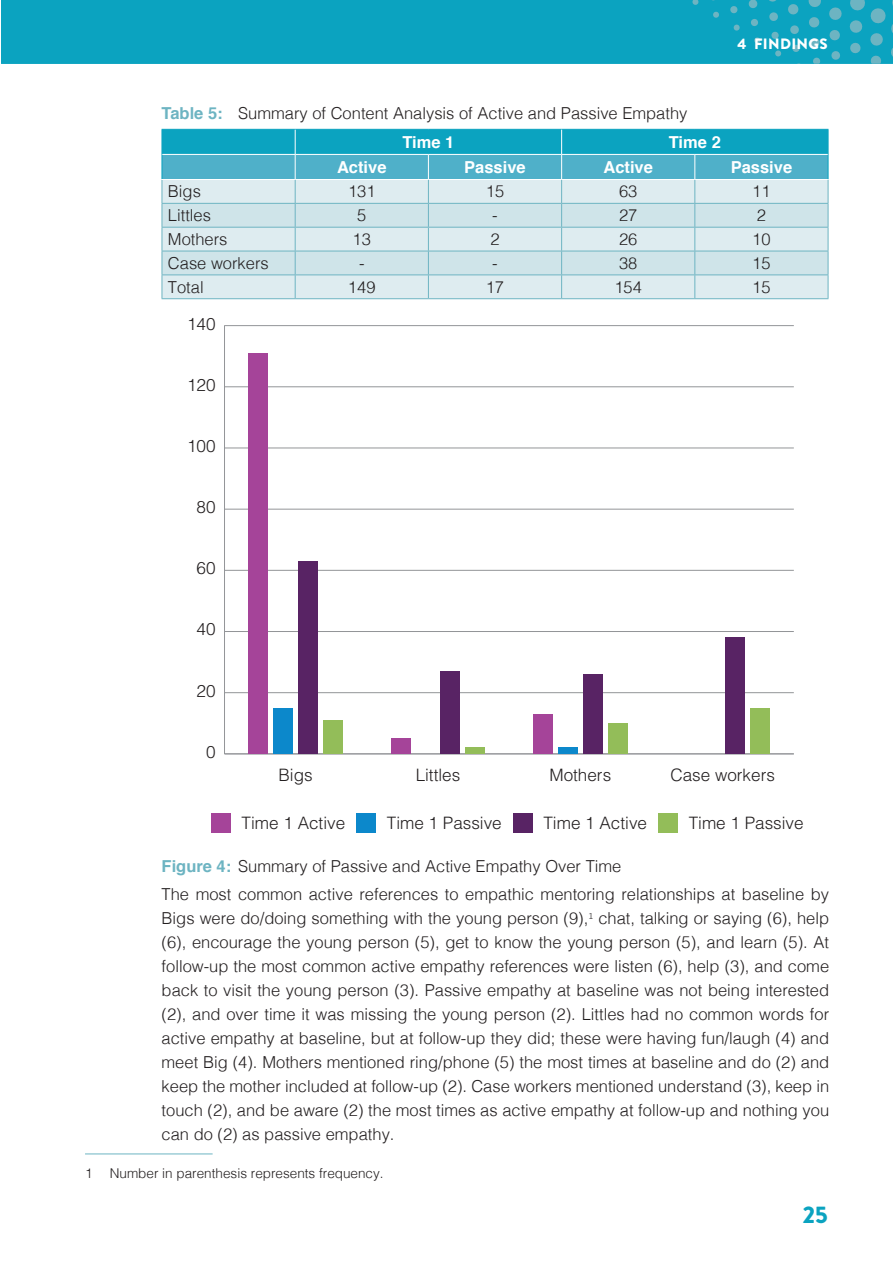
<style>
.page{position:relative;width:893px;height:1263px;background:#fff}
.page>*{position:absolute;margin:0;border:0;box-sizing:border-box;transform-origin:0 0}
.t1{font:900 24px "Brandon Grotesque";color:#0ba3c0}
.t2{font:300 17.1px "Helvetica";color:#231f20}
.t3{font:300 16.5px/24px "Helvetica";color:#231f20;text-align:center}
.t4{font:700 16.5px "Helvetica";color:#fff}
.t5{font:900 15px "Brandon Grotesque";letter-spacing:.02em;color:#fff}
.t6{font:300 13.5px "Helvetica";color:#231f20}
.s1{font-weight:700;color:#6db4c2}
.s2{font-weight:700;color:#fff}
</style>
<div class="page">
<hr style="left:0;top:0;width:1px;height:64px;background:#0ba3c0">
<div style="left:1px;top:0;width:892px;height:64px;background:#0ba3c0"></div>
<svg style="left:692px;top:0;width:7px;height:5px"></svg>
<svg style="left:713px;top:11px;width:6px;height:7px"></svg>
<svg style="left:733px;top:24px;width:7px;height:7px"></svg>
<svg style="left:754px;top:37px;width:7px;height:7px"></svg>
<svg style="left:730px;top:6px;width:8px;height:8px"></svg>
<svg style="left:751px;top:19px;width:7px;height:7px"></svg>
<svg style="left:771px;top:31px;width:8px;height:8px"></svg>
<svg style="left:769px;top:0;width:7px;height:2px"></svg>
<svg style="left:788px;top:4px;width:11px;height:11px"></svg>
<svg style="left:748px;top:0;width:10px;height:8px"></svg>
<svg style="left:769px;top:12px;width:9px;height:9px"></svg>
<svg style="left:775px;top:50px;width:7px;height:7px"></svg>
<svg style="left:792px;top:44px;width:8px;height:8px"></svg>
<svg style="left:812px;top:57px;width:9px;height:7px"></svg>
<svg style="left:809px;top:17px;width:11px;height:11px"></svg>
<svg style="left:829px;top:30px;width:11px;height:11px"></svg>
<svg style="left:808px;top:0;width:13px;height:7px"></svg>
<svg style="left:829px;top:7px;width:13px;height:13px"></svg>
<svg style="left:790px;top:25px;width:9px;height:9px"></svg>
<svg style="left:810px;top:38px;width:10px;height:9px"></svg>
<svg style="left:831px;top:51px;width:9px;height:9px"></svg>
<svg style="left:849px;top:0;width:44px;height:64px"></svg>
<hr style="left:162px;top:298px;width:133px;height:1px;background:#6db4c2">
<hr style="left:295px;top:298px;width:133px;height:1px;background:#6db4c2">
<hr style="left:428px;top:298px;width:134px;height:1px;background:#6db4c2">
<hr style="left:562px;top:298px;width:133px;height:1px;background:#6db4c2">
<hr style="left:695px;top:298px;width:133px;height:1px;background:#6db4c2">
<svg style="left:162px;top:129px;width:667px;height:169px;background:#a3d5e0"></svg>
<hr style="left:162px;top:154px;width:133px;height:1px;background:#fff">
<hr style="left:295px;top:154px;width:133px;height:1px;background:#fff">
<hr style="left:428px;top:154px;width:134px;height:1px;background:#fff">
<hr style="left:562px;top:154px;width:133px;height:1px;background:#fff">
<hr style="left:695px;top:154px;width:133px;height:1px;background:#fff">
<hr style="left:224px;top:326px;width:1px;height:428px;background:#939598">
<hr style="left:224px;top:753px;width:570px;height:1px;background:#939598">
<hr style="left:224px;top:692px;width:570px;height:1px;background:#939598">
<hr style="left:224px;top:631px;width:570px;height:1px;background:#939598">
<hr style="left:224px;top:570px;width:570px;height:1px;background:#939598">
<hr style="left:224px;top:509px;width:570px;height:1px;background:#939598">
<hr style="left:224px;top:448px;width:570px;height:1px;background:#939598">
<hr style="left:224px;top:386px;width:570px;height:1px;background:#939598">
<hr style="left:224px;top:325px;width:570px;height:1px;background:#939598">
<div style="left:323px;top:720px;width:20px;height:34px;background:#93bd59"></div>
<div style="left:465px;top:748px;width:20px;height:6px;background:#93bd59"></div>
<div style="left:608px;top:723px;width:20px;height:31px;background:#93bd59"></div>
<div style="left:750px;top:708px;width:20px;height:46px;background:#93bd59"></div>
<div style="left:298px;top:561px;width:20px;height:193px;background:#582364"></div>
<div style="left:440px;top:671px;width:20px;height:83px;background:#582364"></div>
<div style="left:583px;top:674px;width:20px;height:80px;background:#582364"></div>
<div style="left:725px;top:638px;width:20px;height:116px;background:#582364"></div>
<div style="left:273px;top:708px;width:20px;height:46px;background:#0c88cb"></div>
<div style="left:558px;top:748px;width:20px;height:6px;background:#0c88cb"></div>
<div style="left:248px;top:353px;width:20px;height:401px;background:#a54499"></div>
<div style="left:391px;top:738px;width:20px;height:16px;background:#a54499"></div>
<div style="left:533px;top:714px;width:20px;height:40px;background:#a54499"></div>
<div style="left:658px;top:813px;width:20px;height:20px;background:#93bd59"></div>
<div style="left:513px;top:813px;width:20px;height:20px;background:#582364"></div>
<div style="left:356px;top:813px;width:20px;height:20px;background:#0c88cb"></div>
<div style="left:211px;top:813px;width:20px;height:20px;background:#a54499"></div>
<hr style="left:85px;top:1153px;width:128px;height:1px;background:#6db4c2">
<p class="t5" style="left:738px;top:33px;width:81px">4 FINDINGS</p>
<p class="t3" style="left:162px;top:97px;width:527px;line-height:29px"><span class="s1">Table 5:</span> Summary of Content Analysis of Active and Passive Empathy<br><span class="s2">Time 1</span></p>
<p class="t4" style="left:669px;top:129px;width:53px">Time 2</p>
<p class="t4" style="left:337px;top:154px;width:51px">Active</p>
<p class="t4" style="left:464px;top:154px;width:63px">Passive</p>
<p class="t4" style="left:603px;top:154px;width:51px">Active</p>
<p class="t4" style="left:731px;top:154px;width:63px">Passive</p>
<p class="t3" style="left:168px;top:178px;width:34px">Bigs</p>
<p class="t3" style="left:348px;top:178px;width:29px">131</p>
<p class="t3" style="left:486px;top:178px;width:20px">15</p>
<p class="t3" style="left:619px;top:178px;width:20px">63</p>
<p class="t3" style="left:752px;top:178px;width:20px">11</p>
<p class="t3" style="left:168px;top:202px;width:45px">Littles</p>
<p class="t3" style="left:357px;top:202px;width:11px">5</p>
<p class="t3" style="left:492px;top:202px;width:7px">-</p>
<p class="t3" style="left:619px;top:202px;width:20px">27</p>
<p class="t3" style="left:757px;top:202px;width:11px">2</p>
<p class="t3" style="left:168px;top:226px;width:61px">Mothers</p>
<p class="t3" style="left:353px;top:226px;width:20px">13</p>
<p class="t3" style="left:490px;top:226px;width:11px">2</p>
<p class="t3" style="left:619px;top:226px;width:20px">26</p>
<p class="t3" style="left:752px;top:226px;width:20px">10</p>
<p class="t3" style="left:168px;top:250px;width:102px">Case workers</p>
<p class="t3" style="left:359px;top:250px;width:7px">-</p>
<p class="t3" style="left:492px;top:250px;width:7px">-</p>
<p class="t3" style="left:619px;top:250px;width:20px">38</p>
<p class="t3" style="left:752px;top:250px;width:20px">15</p>
<p class="t3" style="left:168px;top:274px;width:37px">Total</p>
<p class="t3" style="left:348px;top:274px;width:29px">149</p>
<p class="t3" style="left:486px;top:274px;width:20px">17</p>
<p class="t3" style="left:614px;top:274px;width:29px">154</p>
<p class="t3" style="left:752px;top:274px;width:20px">15</p>
<p class="t2" style="left:187px;top:309px;width:30px">140</p>
<p class="t2" style="left:187px;top:370px;width:30px">120</p>
<p class="t2" style="left:187px;top:431px;width:30px">100</p>
<p class="t2" style="left:197px;top:492px;width:21px">80</p>
<p class="t2" style="left:197px;top:554px;width:21px">60</p>
<p class="t2" style="left:197px;top:615px;width:21px">40</p>
<p class="t2" style="left:197px;top:676px;width:21px">20</p>
<p class="t2" style="left:206px;top:737px;width:11px">0</p>
<p class="t2" style="left:279px;top:760px;width:36px">Bigs</p>
<p class="t2" style="left:416px;top:760px;width:46px">Littles</p>
<p class="t2" style="left:549px;top:760px;width:63px">Mothers</p>
<p class="t2" style="left:670px;top:760px;width:106px">Case workers</p>
<p class="t2" style="left:242px;top:808px;width:105px">Time 1 Active</p>
<p class="t2" style="left:387px;top:808px;width:116px">Time 1 Passive</p>
<p class="t2" style="left:543px;top:808px;width:105px">Time 1 Active</p>
<p class="t2" style="left:689px;top:808px;width:116px">Time 1 Passive</p>
<p class="t3" style="left:162px;top:851px;width:669px;line-height:28.2px;text-align:left"><span class="s1">Figure 4:</span> Summary of Passive and Active Empathy Over Time<br>The most common active references to empathic mentoring relationships at baseline by</p>
<p class="t3" style="left:162px;top:905px;width:669px;text-align:justify">Bigs were do/doing something with the young person (9),<sup>1</sup> chat, talking or saying (6), help (6), encourage the young person (5), get to know the young person (5), and learn (5). At follow-up the most common active empathy references were listen (6), help (3), and come back to visit the young person (3). Passive empathy at baseline was not being interested (2), and over time it was missing the young person (2). Littles had no common words for active empathy at baseline, but at follow-up they did; these were having fun/laugh (4) and meet Big (4). Mothers mentioned ring/phone (5) the most times at baseline and do (2) and keep the mother included at follow-up (2). Case workers mentioned understand (3), keep in touch (2), and be aware (2) the most times as active empathy at follow-up and nothing you can do (2) as passive empathy.</p>
<p class="t6" style="left:85px;top:1162px;width:9px">1</p>
<p class="t6" style="left:110px;top:1162px;width:275px">Number in parenthesis represents frequency.</p>
<h1 class="t1" style="left:803px;top:1198px;width:26px">25</h1>
</div>
